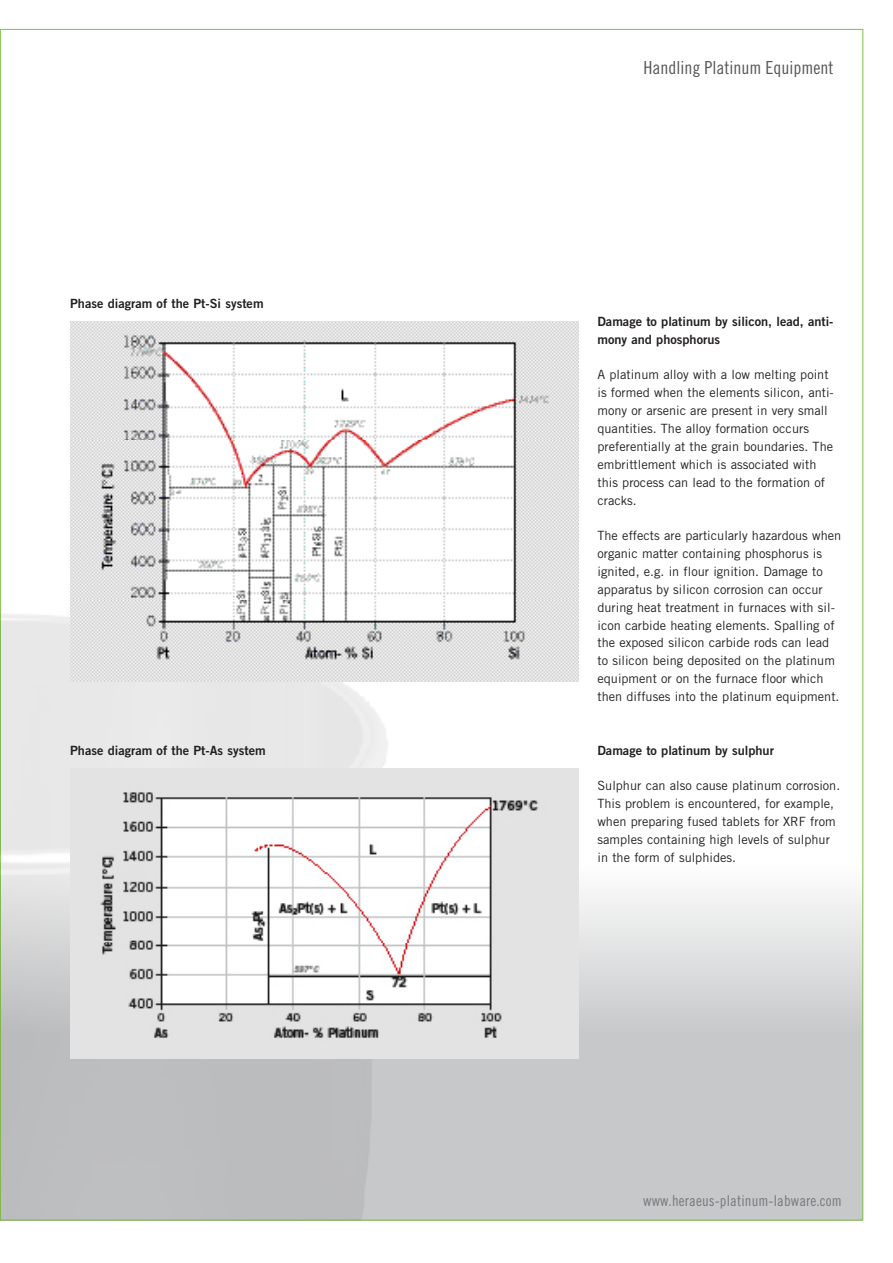
<style>
.page{position:relative;width:893px;height:1263px;background:#fff}
.page>*{position:absolute;margin:0;border:0;box-sizing:border-box;transform-origin:0 0}
.t1{font:18px "Trade Gothic Cond Eighteen";color:#57585a}
.t2{font:15px "Trade Gothic Cond Eighteen";letter-spacing:.01em;color:#76787b}
.t3{font:12.75px/17.9px "Trade Gothic";color:#231f20}
.t4{font:12.75px/17.9px "Trade Gothic Bold Two";color:#231f20}
</style>
<div class="page">
<div style="left:0;top:863px;width:863px;height:357px;background:linear-gradient(to bottom,#efeff0,#b9babd)"></div>
<img style="left:0;top:614px;width:390px;height:606px">
<img style="left:70px;top:322px;width:508px;height:360px">
<img style="left:70px;top:769px;width:508px;height:289px">
<p class="t4" style="left:70px;top:294px;width:195px">Phase diagram of the Pt-Si system</p>
<p class="t4" style="left:70px;top:741px;width:197px">Phase diagram of the Pt-As system</p>
<h1 class="t1" style="left:644px;top:57px;width:191px">Handling Platinum Equipment</h1>
<p class="t4" style="left:597px;top:312px;width:238px">Damage to platinum by silicon, lead, anti&shy;mony and phosphorus</p>
<p class="t3" style="left:597px;top:366px;width:238px">A platinum alloy with a low melting point is formed when the elements silicon, anti&shy;mony or arsenic are present in very small quantities. The alloy formation occurs preferentially at the grain boundaries. The embrittlement which is associated with this process can lead to the formation of cracks.</p>
<p class="t3" style="left:597px;top:527px;width:245px">The effects are particularly hazardous when organic matter containing phosphorus is ignited, e.g. in flour ignition. Damage to apparatus by silicon corrosion can occur during heat treatment in furnaces with sil&shy;icon carbide heating elements. Spalling of the exposed silicon carbide rods can lead to silicon being deposited on the platinum equipment or on the furnace floor which then diffuses into the platinum equipment.</p>
<p class="t4" style="left:597px;top:741px;width:178px">Damage to platinum by sulphur</p>
<p class="t3" style="left:597px;top:777px;width:244px">Sulphur can also cause platinum corrosion.<br>This problem is encountered, for example, when preparing fused tablets for XRF from samples containing high levels of sulphur in the form of sulphides.</p>
<p class="t2" style="left:643px;top:1192px;width:200px">www.heraeus-platinum-labware.com</p>
</div>
